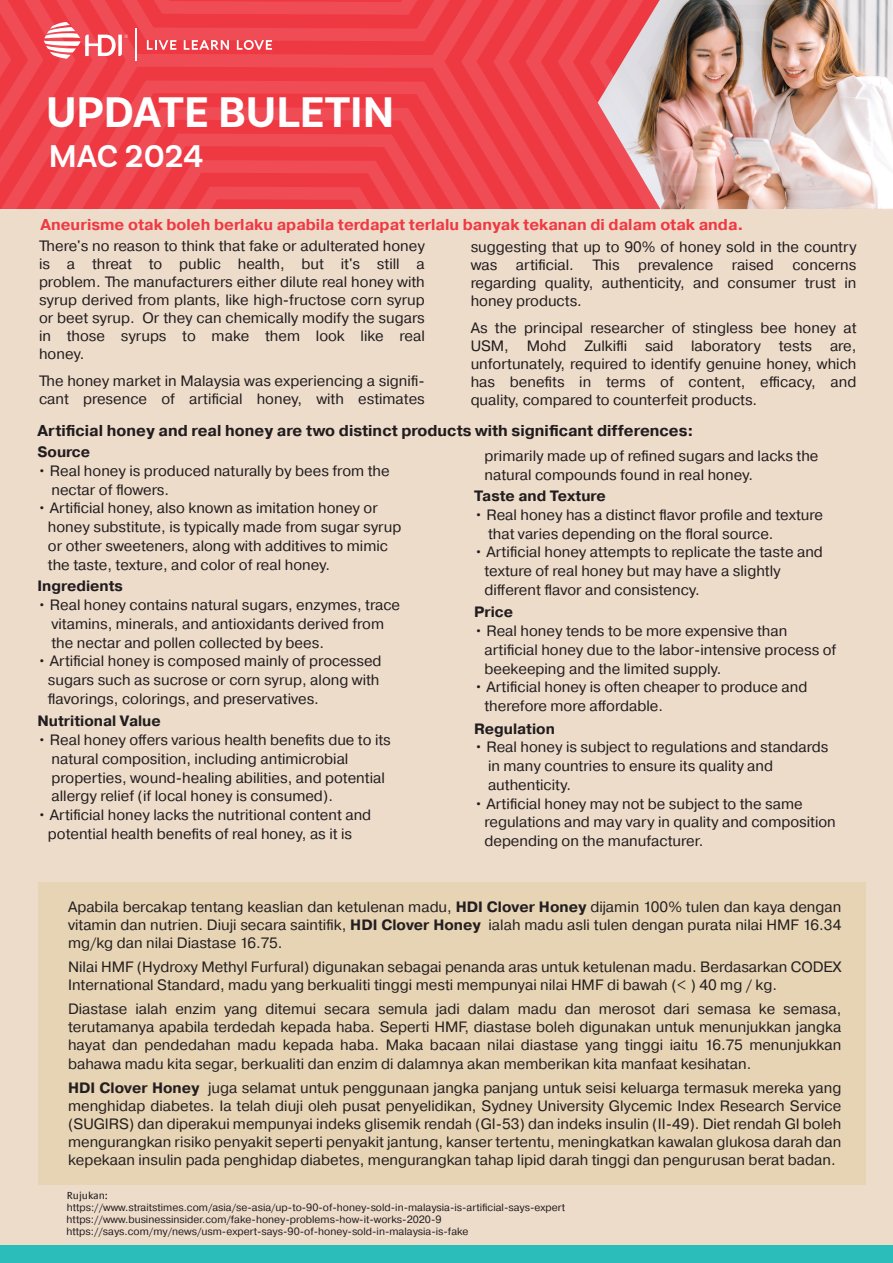
<style>
.page{position:relative;width:893px;height:1263px;background:#eedccb}
.page>*{position:absolute;margin:0;border:0;box-sizing:border-box;transform-origin:0 0}
.t1{font:700 45px "Basic Sans";color:#fff}
.t2{font:600 33px "Basic Sans";color:#fff}
.t3{font:700 15.75px "Pragmatica";color:#ee3a43}
.t4{font:700 15.75px "Pragmatica";color:#211d1e}
.t5{font:15px/18.8px "Pragmatica";color:#211d1e}
.t6{font:15px/18px "Pragmatica";color:#231f20;text-align:justify}
.t7{font:700 15px "Pragmatica";color:#211d1e}
.t8{font:10.5px/12px "Pragmatica";color:#211d1e}
.t9{font:10.5px "Praxis LT";color:#231f20}
.s1{font-weight:700}
</style>
<div class="page">
<div style="left:38px;top:883px;width:827px;height:302px;background:#e7d4b5"></div>
<div style="left:0;top:1245px;width:893px;height:18px;background:#2abdba"></div>
<img style="left:597px;top:0;width:296px;height:210px">
<svg style="left:0;top:0;width:597px;height:209px;background:#ee444e"></svg>
<h1 class="t1" style="left:46px;top:84px;width:350px">UPDATE BULETIN</h1>
<h2 class="t2" style="left:49px;top:136px;width:156px">MAC 2024</h2>
<p class="t3" style="left:41px;top:214px;width:705px">Aneurisme otak boleh berlaku apabila terdapat terlalu banyak tekanan di dalam otak anda.</p>
<p class="t5" style="left:39px;top:237px;width:387px;line-height:18px;text-align:justify">There's no reason to think that fake or adulterated honey is a threat to public health, but it's still a problem. The manufacturers either dilute real honey with syrup derived from plants, like high-fructose corn syrup or beet syrup. Or they can chemically modify the sugars in those syrups to make them look like real honey.</p>
<p class="t5" style="left:39px;top:372px;width:387px;line-height:18px">The honey market in Malaysia was experiencing a signifi&shy;cant presence of artificial honey, with estimates</p>
<p class="t5" style="left:471px;top:238px;width:387px;line-height:18px;text-align:justify">suggesting that up to 90% of honey sold in the country was artificial. This prevalence raised concerns regarding quality, authenticity, and consumer trust in honey products.</p>
<p class="t5" style="left:471px;top:319px;width:387px;line-height:18px;text-align:justify">As the principal researcher of stingless bee honey at USM, Mohd Zulkifli said laboratory tests are, unfortunately, required to identify genuine honey, which has benefits in terms of content, efficacy, and quality, compared to counterfeit products.</p>
<p class="t4" style="left:38px;top:421px;width:657px">Artificial honey and real honey are two distinct products with significant differences:</p>
<p class="t7" style="left:37px;top:442px;width:54px">Source</p>
<p class="t5" style="left:51px;top:462px;width:340px;text-indent:-14px">• Real honey is produced naturally by bees from the nectar of flowers.</p>
<p class="t5" style="left:48px;top:499px;width:355px;text-indent:-10px">• Artificial honey, also known as imitation honey or honey substitute, is typically made from sugar syrup or other sweeteners, along with additives to mimic the taste, texture, and color of real honey.</p>
<p class="t7" style="left:37px;top:576px;width:87px">Ingredients</p>
<p class="t5" style="left:51px;top:596px;width:350px;text-indent:-14px">• Real honey contains natural sugars, enzymes, trace vitamins, minerals, and antioxidants derived from the nectar and pollen collected by bees.</p>
<p class="t5" style="left:48px;top:652px;width:335px;text-indent:-10px">• Artificial honey is composed mainly of processed sugars such as sucrose or corn syrup, along with flavorings, colorings, and preservatives.</p>
<p class="t7" style="left:37px;top:711px;width:125px">Nutritional Value</p>
<p class="t5" style="left:51px;top:731px;width:341px;text-indent:-14px">• Real honey offers various health benefits due to its natural composition, including antimicrobial properties, wound-healing abilities, and potential allergy relief (if local honey is consumed).</p>
<p class="t5" style="left:37px;top:806px;width:335px;text-align:center">• Artificial honey lacks the nutritional content and potential health benefits of real honey, as it is</p>
<p class="t5" style="left:484px;top:447px;width:335px">primarily made up of refined sugars and lacks the natural compounds found in real honey.</p>
<p class="t7" style="left:474px;top:486px;width:133px">Taste and Texture</p>
<p class="t5" style="left:488px;top:506px;width:336px;text-indent:-14px">• Real honey has a distinct flavor profile and texture that varies depending on the floral source.</p>
<p class="t5" style="left:484px;top:543px;width:340px;text-indent:-10px">• Artificial honey attempts to replicate the taste and texture of real honey but may have a slightly different flavor and consistency.</p>
<p class="t7" style="left:474px;top:602px;width:41px">Price</p>
<p class="t5" style="left:484px;top:622px;width:353px;text-indent:-10px">• Real honey tends to be more expensive than artificial honey due to the labor-intensive process of beekeeping and the limited supply.</p>
<p class="t5" style="left:484px;top:678px;width:324px;text-indent:-10px">• Artificial honey is often cheaper to produce and therefore more affordable.</p>
<p class="t7" style="left:474px;top:719px;width:82px">Regulation</p>
<p class="t5" style="left:488px;top:738px;width:342px;text-indent:-14px">• Real honey is subject to regulations and standards in many countries to ensure its quality and authenticity.</p>
<p class="t5" style="left:484px;top:794px;width:353px;text-indent:-10px">• Artificial honey may not be subject to the same regulations and may vary in quality and composition depending on the manufacturer.</p>
<p class="t6" style="left:68px;top:898px;width:775px">Apabila bercakap tentang keaslian dan ketulenan madu, <span class="s1">HDI Clover Honey</span> dĳamin 100% tulen dan kaya dengan vitamin dan nutrien. Diuji secara saintifik, <span class="s1">HDI Clover Honey</span> ialah madu asli tulen dengan purata nilai HMF 16.34 mg/kg dan nilai Diastase 16.75.</p>
<p class="t6" style="left:68px;top:958px;width:775px">Nilai HMF (Hydroxy Methyl Furfural) digunakan sebagai penanda aras untuk ketulenan madu. Berdasarkan CODEX<br>International Standard, madu yang berkualiti tinggi mesti mempunyai nilai HMF di bawah (&lt; ) 40 mg / kg.</p>
<p class="t6" style="left:68px;top:1000px;width:775px">Diastase ialah enzim yang ditemui secara semula jadi dalam madu dan merosot dari semasa ke semasa, terutamanya apabila terdedah kepada haba. Seperti HMF, diastase boleh digunakan untuk menunjukkan jangka hayat dan pendedahan madu kepada haba. Maka bacaan nilai diastase yang tinggi iaitu 16.75 menunjukkan bahawa madu kita segar, berkualiti dan enzim di dalamnya akan memberikan kita manfaat kesihatan.</p>
<p class="t6" style="left:68px;top:1079px;width:775px"><span class="s1">HDI Clover Honey</span> juga selamat untuk penggunaan jangka panjang untuk seisi keluarga termasuk mereka yang menghidap diabetes. Ia telah diuji oleh pusat penyelidikan, Sydney University Glycemic Index Research Service (SUGIRS) dan diperakui mempunyai indeks glisemik rendah (GI-53) dan indeks insulin (II-49). Diet rendah GI boleh mengurangkan risiko penyakit seperti penyakit jantung, kanser tertentu, meningkatkan kawalan glukosa darah dan kepekaan insulin pada penghidap diabetes, mengurangkan tahap lipid darah tinggi dan pengurusan berat badan.</p>
<p class="t9" style="left:67px;top:1190px;width:42px">Rujukan:</p>
<p class="t8" style="left:67px;top:1202px;width:500px">https://www.straitstimes.com/asia/se-asia/up-to-90-of-honey-sold-in-malaysia-is-artificial-says-expert https://www.businessinsider.com/fake-honey-problems-how-it-works-2020-9 https://says.com/my/news/usm-expert-says-90-of-honey-sold-in-malaysia-is-fake</p>
</div>
